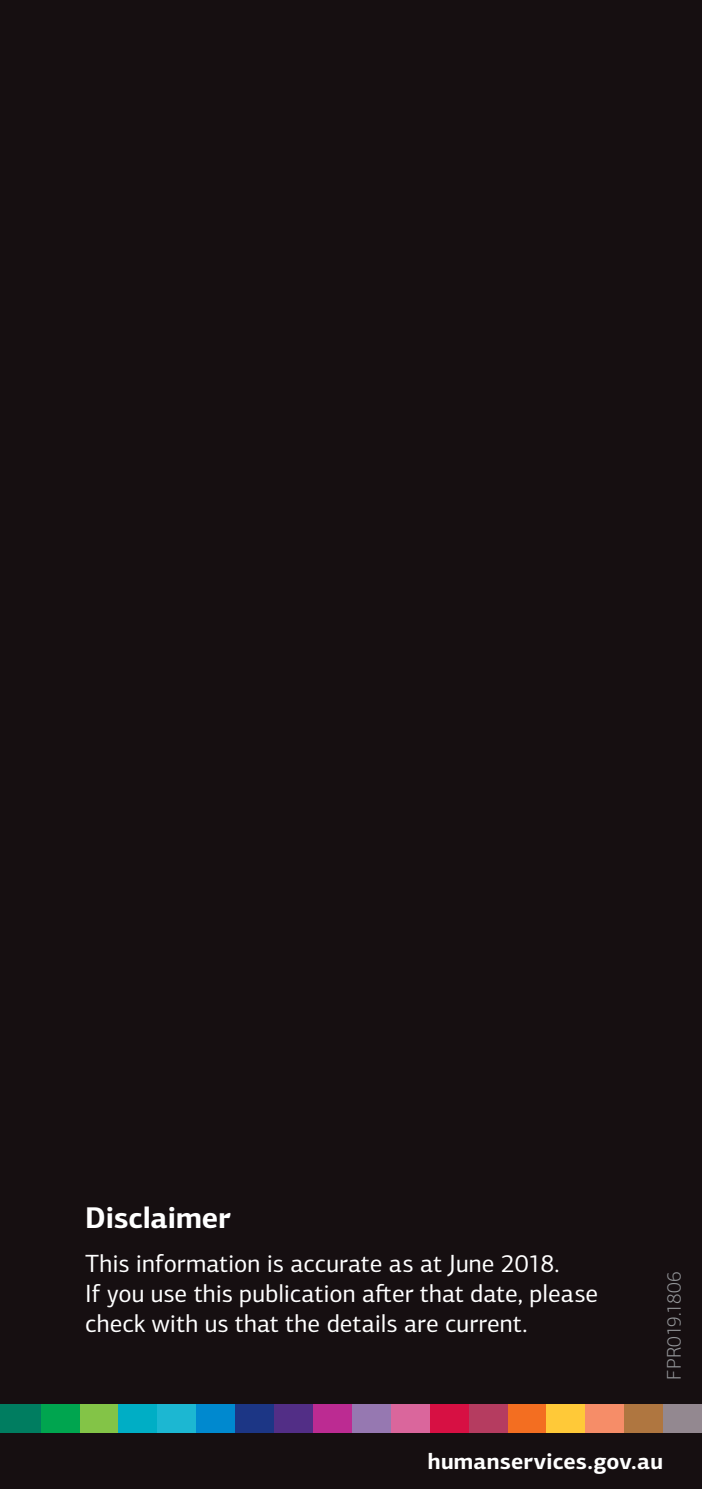
<style>
.page{position:relative;width:702px;height:1489px;background:#fff}
.page>*{position:absolute;margin:0;border:0;box-sizing:border-box;transform-origin:0 0}
.t1{font:700 30px "PF Centro Sans Pro";letter-spacing:-.01em;color:#fff}
.t2{font:25px/30px "PF Centro Sans Pro";color:#fff}
.t3{font:700 22.5px "PF Centro Sans Pro";letter-spacing:.005em;color:#fff}
.t4{font:300 20px "PF Centro Sans Pro";letter-spacing:.015em;color:#939598}
</style>
<div class="page">
<div style="left:0;top:0;width:702px;height:1488px;background:#160f11"></div>
<div style="left:0;top:1403px;width:41px;height:28px;background:#007d60"></div>
<div style="left:41px;top:1403px;width:39px;height:28px;background:#00a54f"></div>
<div style="left:80px;top:1403px;width:38px;height:28px;background:#83c447"></div>
<div style="left:118px;top:1403px;width:39px;height:28px;background:#00aec5"></div>
<div style="left:157px;top:1403px;width:39px;height:28px;background:#1cb7d2"></div>
<div style="left:196px;top:1403px;width:39px;height:28px;background:#0089cf"></div>
<div style="left:235px;top:1403px;width:39px;height:28px;background:#1c3685"></div>
<div style="left:274px;top:1403px;width:39px;height:28px;background:#522e86"></div>
<div style="left:313px;top:1403px;width:39px;height:28px;background:#bc2b92"></div>
<div style="left:352px;top:1403px;width:39px;height:28px;background:#9678b1"></div>
<div style="left:391px;top:1403px;width:38px;height:28px;background:#da669c"></div>
<div style="left:429px;top:1403px;width:39px;height:28px;background:#d71043"></div>
<div style="left:468px;top:1403px;width:39px;height:28px;background:#b53c60"></div>
<div style="left:507px;top:1403px;width:39px;height:28px;background:#f36e21"></div>
<div style="left:546px;top:1403px;width:39px;height:28px;background:#ffc938"></div>
<div style="left:585px;top:1403px;width:39px;height:28px;background:#f68d68"></div>
<div style="left:624px;top:1403px;width:39px;height:28px;background:#af7640"></div>
<div style="left:663px;top:1403px;width:39px;height:28px;background:#938890"></div>
<p class="t1" style="left:85px;top:1198px;width:147px">Disclaimer</p>
<p class="t2" style="left:85px;top:1248px;width:514px">This information is accurate as at June 2018.<br>If you use this publication after that date, please check with us that the details are current.</p>
<p class="t4" style="left:662px;top:1379px;width:110px;rotate:-90deg">FPR019.1806</p>
<p class="t3" style="left:428px;top:1446px;width:237px">humanservices.gov.au</p>
</div>
